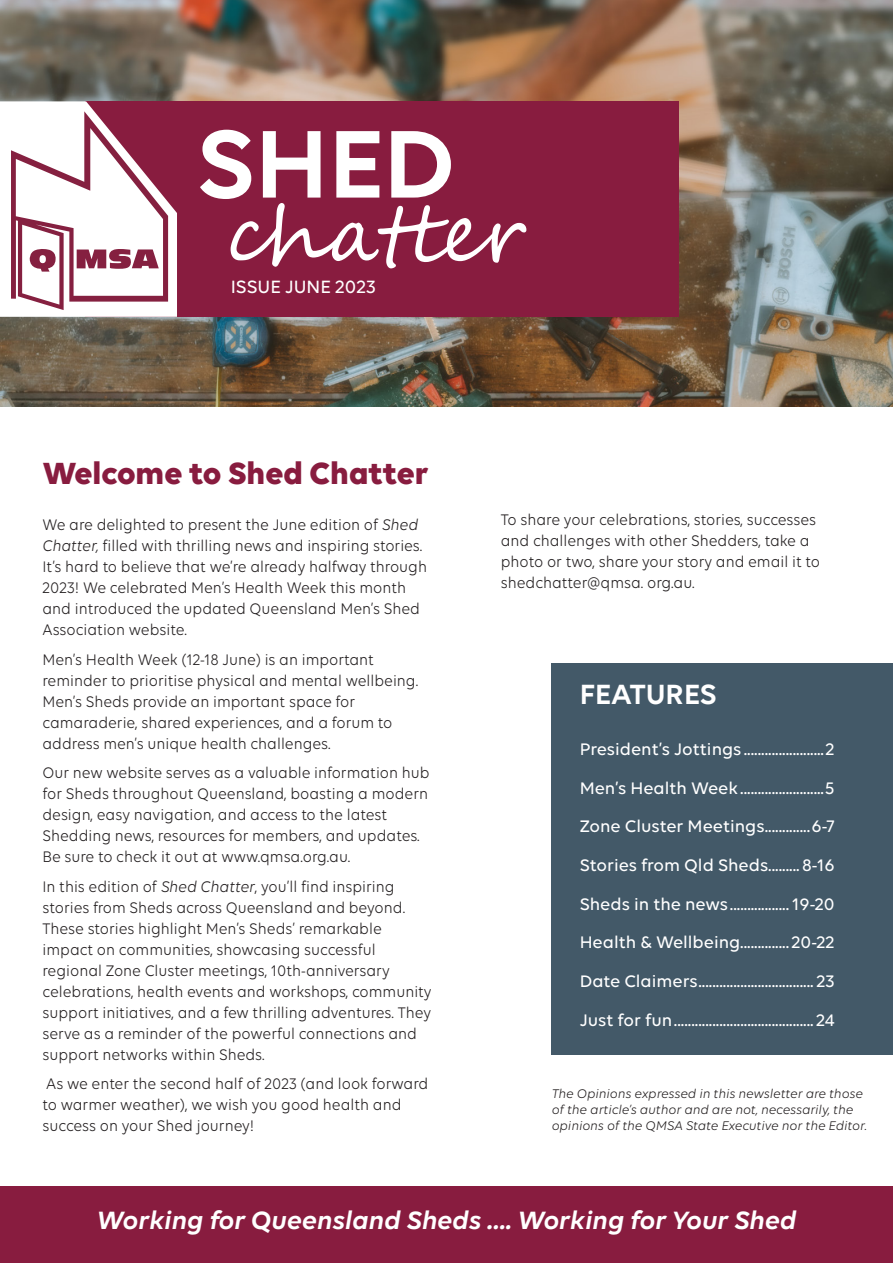
<style>
.page{position:relative;width:893px;height:1263px;background:#fff}
.page>*{position:absolute;margin:0;border:0;box-sizing:border-box;transform-origin:0 0}
.t1{font:600 103.65px "Volte";color:#fff}
.t2{font:79.65px "Segoe Script";color:#fff}
.t3{font:700 33px "Volte";color:#881c3f}
.t4{font:600 30px "Volte";color:#fff}
.t5{font:italic 600 27px "Volte";color:#fff}
.t6{font:500 19.2px "Volte";color:#fff}
.t7{font:500 18px "Volte";color:#fff}
.t8{font:16.5px/21px "Volte";color:#231f20;scale:.93 1}
.t9{font:italic 13.5px/16.2px "Volte";color:#231f20}
.s1{font-style:italic}
</style>
<div class="page">
<img style="left:0;top:0;width:893px;height:406px">
<div style="left:552px;top:663px;width:341px;height:391px;background:#435968"></div>
<div style="left:86px;top:101px;width:593px;height:216px;background:#881c3f"></div>
<div style="left:0;top:1186px;width:893px;height:77px;background:#881c3f"></div>
<svg style="left:0;top:101px;width:177px;height:216px"></svg>
<p class="t1" style="left:197px;top:101px;width:260px">SHED</p>
<p class="t2" style="left:225px;top:170px;width:303px">chatter</p>
<p class="t6" style="left:231px;top:276px;width:147px">ISSUE JUNE 2023</p>
<p class="t3" style="left:43px;top:453px;width:388px">Welcome to Shed Chatter</p>
<p class="t8" style="left:43px;top:514px;width:415px">We are delighted to present the June edition of <span class="s1">Shed Chatter,</span> filled with thrilling news and inspiring stories.<br>It’s hard to believe that we’re already halfway through 2023! We celebrated Men’s Health Week this month and introduced the updated Queensland Men’s Shed Association website.</p>
<p class="t8" style="left:43px;top:649px;width:405px">Men’s Health Week (12-18 June) is an important reminder to prioritise physical and mental wellbeing.<br>Men’s Sheds provide an important space for camaraderie, shared experiences, and a forum to address men’s unique health challenges.</p>
<p class="t8" style="left:43px;top:762px;width:418px">Our new website serves as a valuable information hub for Sheds throughout Queensland, boasting a modern design, easy navigation, and access to the latest Shedding news, resources for members, and updates.<br>Be sure to check it out at www.qmsa.org.au.</p>
<p class="t8" style="left:43px;top:876px;width:420px">In this edition of <span class="s1">Shed Chatter</span>, you’ll find inspiring stories from Sheds across Queensland and beyond.<br>These stories highlight Men’s Sheds’ remarkable impact on communities, showcasing successful regional Zone Cluster meetings, 10th-anniversary celebrations, health events and workshops, community support initiatives, and a few thrilling adventures. They serve as a reminder of the powerful connections and support networks within Sheds.</p>
<p class="t8" style="left:43px;top:1073px;width:416px">As we enter the second half of 2023 (and look forward to warmer weather), we wish you good health and success on your Shed journey!</p>
<p class="t8" style="left:501px;top:509px;width:345px">To share your celebrations, stories, successes and challenges with other Shedders, take a photo or two, share your story and email it to shedchatter@qmsa. org.au.</p>
<p class="t4" style="left:580px;top:676px;width:139px">FEATURES</p>
<p class="t7" style="left:580px;top:738px;width:257px">President’s Jottings .......................2</p>
<p class="t7" style="left:580px;top:777px;width:257px">Men’s Health Week........................5</p>
<p class="t7" style="left:580px;top:816px;width:257px">Zone Cluster Meetings.............6-7</p>
<p class="t7" style="left:580px;top:854px;width:257px">Stories from Qld Sheds.........8-16</p>
<p class="t7" style="left:580px;top:893px;width:257px">Sheds in the news................. 19-20</p>
<p class="t7" style="left:580px;top:931px;width:256px">Health &amp; Wellbeing.............. 20-22</p>
<p class="t7" style="left:580px;top:970px;width:257px">Date Claimers................................. 23</p>
<p class="t7" style="left:580px;top:1009px;width:257px">Just for fun........................................ 24</p>
<p class="t9" style="left:552px;top:1085px;width:316px">The Opinions expressed in this newsletter are those of the article’s author and are not, necessarily, the opinions of the QMSA State Executive nor the Editor.</p>
<p class="t5" style="left:97px;top:1204px;width:701px">Working for Queensland Sheds .... Working for Your Shed</p>
</div>
